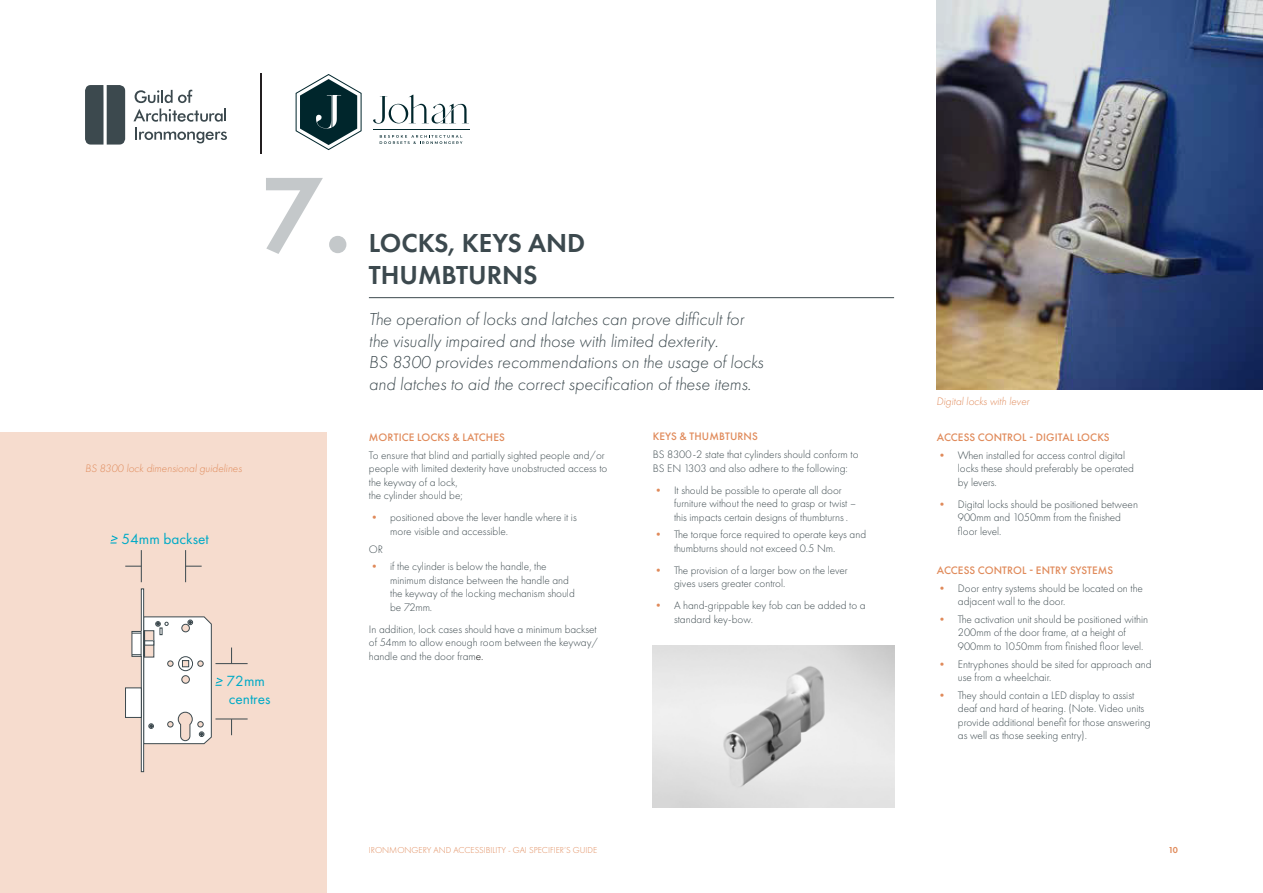
<style>
.page{position:relative;width:1263px;height:893px;background:#fff}
.page>*{position:absolute;margin:0;border:0;box-sizing:border-box;transform-origin:0 0}
.t1{font:600 110.7px "Futura PT";color:#c4c8ca}
.t2{font:600 27px/32.4px "Futura PT";color:#3c494e}
.t3{font:italic 300 18px/21.6px "Futura PT";color:#3c494e}
.t4{font:15.3px/18.3px "Futura PT";color:#00aac6}
.t5{font:300 11.25px/13.5px "Futura PT";color:#3c494e}
.t6{font:500 11.25px "Futura PT";letter-spacing:.01em;color:#e08a5a}
.t7{font:italic 300 11.25px "Futura PT";color:#e08a5a}
.t8{font:300 9px "Futura PT";color:#e08a5a}
.t9{font:600 9px "Futura PT";color:#e08a5a}
.s1{font-size:111px}
.s2{color:#e08a5a}
.s3{color:#000}
</style>
<div class="page">
<div style="left:0;top:432px;width:326px;height:461px;background:#f6dcce"></div>
<hr style="left:141px;top:550px;width:1px;height:32px;background:#3c494e">
<hr style="left:215px;top:663px;width:33px;height:1px;background:#3c494e">
<hr style="left:215px;top:719px;width:33px;height:1px;background:#3c494e">
<hr style="left:185px;top:550px;width:1px;height:32px;background:#3c494e">
<svg style="left:186px;top:566px;width:16px;height:1px"></svg>
<svg style="left:231px;top:647px;width:1px;height:16px"></svg>
<svg style="left:231px;top:719px;width:1px;height:16px"></svg>
<svg style="left:125px;top:566px;width:16px;height:1px"></svg>
<div style="left:141px;top:588px;width:3px;height:184px;border:1px solid #3c494e"></div>
<div style="left:126px;top:688px;width:15px;height:29px;background:#fff"></div>
<div style="left:125px;top:687px;width:17px;height:31px;border:1px solid #3c494e"></div>
<svg style="left:132px;top:615px;width:91px;height:130px"></svg>
<svg style="left:110px;top:535px;width:8px;height:9px"></svg>
<hr style="left:369px;top:297px;width:525px;height:1px;background:#3c494e">
<img style="left:936px;top:0;width:327px;height:390px">
<img style="left:653px;top:645px;width:241px;height:163px">
<svg style="left:85px;top:85px;width:40px;height:60px;background:#4f5b5f"></svg>
<svg style="left:133px;top:90px;width:93px;height:32px"></svg>
<svg style="left:135px;top:128px;width:92px;height:15px"></svg>
<hr style="left:260px;top:73px;width:2px;height:80px;background:#231f20">
<svg style="left:295px;top:74px;width:67px;height:76px"></svg>
<svg style="left:380px;top:135px;width:82px;height:9px"></svg>
<svg style="left:373px;top:95px;width:96px;height:29px"></svg>
<hr style="left:373px;top:130px;width:96px;height:1px;background:#00262c">
<h1 class="t1" style="left:261px;top:145px;width:92px">7<span class="s1">.</span></h1>
<p class="t7" style="left:85px;top:462px;width:158px">BS 8300 lock dimensional guidelines</p>
<h3 class="t4" style="left:122px;top:529px;width:89px">54mm backset</h3>
<h3 class="t4" style="left:227px;top:671px;width:45px">72mm centres</h3>
<h2 class="t2" style="left:369px;top:226px;width:218px">LOCKS, KEYS AND<br>THUMBTURNS</h2>
<h3 class="t3" style="left:369px;top:308px;width:396px">The operation of locks and latches can prove difficult for the visually impaired and those with limited dexterity.<br>BS 8300 provides recommendations on the usage of locks and latches to aid the correct specification of these items.</h3>
<p class="t6" style="left:369px;top:430px;width:137px">MORTICE LOCKS &amp; LATCHES</p>
<p class="t5" style="left:369px;top:448px;width:240px">To ensure that blind and partially sighted people and/or people with limited dexterity have unobstructed access to the keyway of a lock,<br>the cylinder should be;</p>
<p class="t5" style="left:390px;top:511px;width:188px;text-indent:-21px"><span class="s2">•</span> positioned above the lever handle where it is more visible and accessible.</p>
<p class="t5" style="left:369px;top:542px;width:16px">OR</p>
<p class="t5" style="left:390px;top:560px;width:186px;text-indent:-21px"><span class="s2">•</span> if the cylinder is below the handle, the minimum distance between the handle and the keyway of the locking mechanism should be 72mm.</p>
<p class="t5" style="left:369px;top:622px;width:231px;text-align:justify">In addition, lock cases should have a minimum backset of 54mm to allow enough room between the keyway/ handle and the door fram<span class="s3">e.</span></p>
<p class="t6" style="left:653px;top:430px;width:107px">KEYS &amp; THUMBTURNS</p>
<p class="t5" style="left:653px;top:448px;width:207px">BS 8300-2 state that cylinders should conform to<br>BS EN 1303 and also adhere to the following:</p>
<p class="t5" style="left:674px;top:483px;width:184px;text-indent:-21px"><span class="s2">•</span> It should be possible to operate all door furniture without the need to grasp or twist – this impacts certain designs of thumbturns .</p>
<p class="t5" style="left:674px;top:528px;width:194px;text-indent:-21px"><span class="s2">•</span> The torque force required to operate keys and thumbturns should not exceed 0.5 Nm.</p>
<p class="t5" style="left:674px;top:564px;width:175px;text-indent:-21px"><span class="s2">•</span> The provision of a larger bow on the lever gives users greater control.</p>
<p class="t5" style="left:674px;top:599px;width:193px;text-indent:-21px"><span class="s2">•</span> A hand-grippable key fob can be added to a standard key-bow.</p>
<p class="t8" style="left:369px;top:845px;width:230px">IRONMONGERY AND ACCESSIBILITY - GAI SPECIFIER’S GUIDE</p>
<p class="t7" style="left:936px;top:395px;width:94px">Digital locks with lever</p>
<p class="t6" style="left:937px;top:430px;width:174px">ACCESS CONTROL DIGITAL LOCKS</p>
<p class="t5" style="left:958px;top:448px;width:178px;text-indent:-21px"><span class="s2">•</span> When installed for access control digital locks these should preferably be operated by levers.</p>
<p class="t5" style="left:958px;top:497px;width:182px;text-indent:-21px"><span class="s2">•</span> Digital locks should be positioned between<br>900mm and 1050mm from the finished floor level.</p>
<p class="t6" style="left:937px;top:563px;width:178px">ACCESS CONTROL ENTRY SYSTEMS</p>
<p class="t5" style="left:958px;top:581px;width:186px;text-indent:-21px"><span class="s2">•</span> Door entry systems should be located on the adjacent wall to the door.</p>
<p class="t5" style="left:958px;top:612px;width:192px;text-indent:-21px"><span class="s2">•</span> The activation unit should be positioned within<br>200mm of the door frame, at a height of<br>900mm to 1050mm from finished floor level.</p>
<p class="t5" style="left:958px;top:657px;width:195px;text-indent:-21px"><span class="s2">•</span> Entryphones should be sited for approach and use from a wheelchair.</p>
<p class="t5" style="left:958px;top:688px;width:194px;text-indent:-21px"><span class="s2">•</span> They should contain a LED display to assist deaf and hard of hearing. (Note. Video units provide additional benefit for those answering as well as those seeking entry).</p>
<p class="t9" style="left:1168px;top:844px;width:11px">10</p>
</div>
